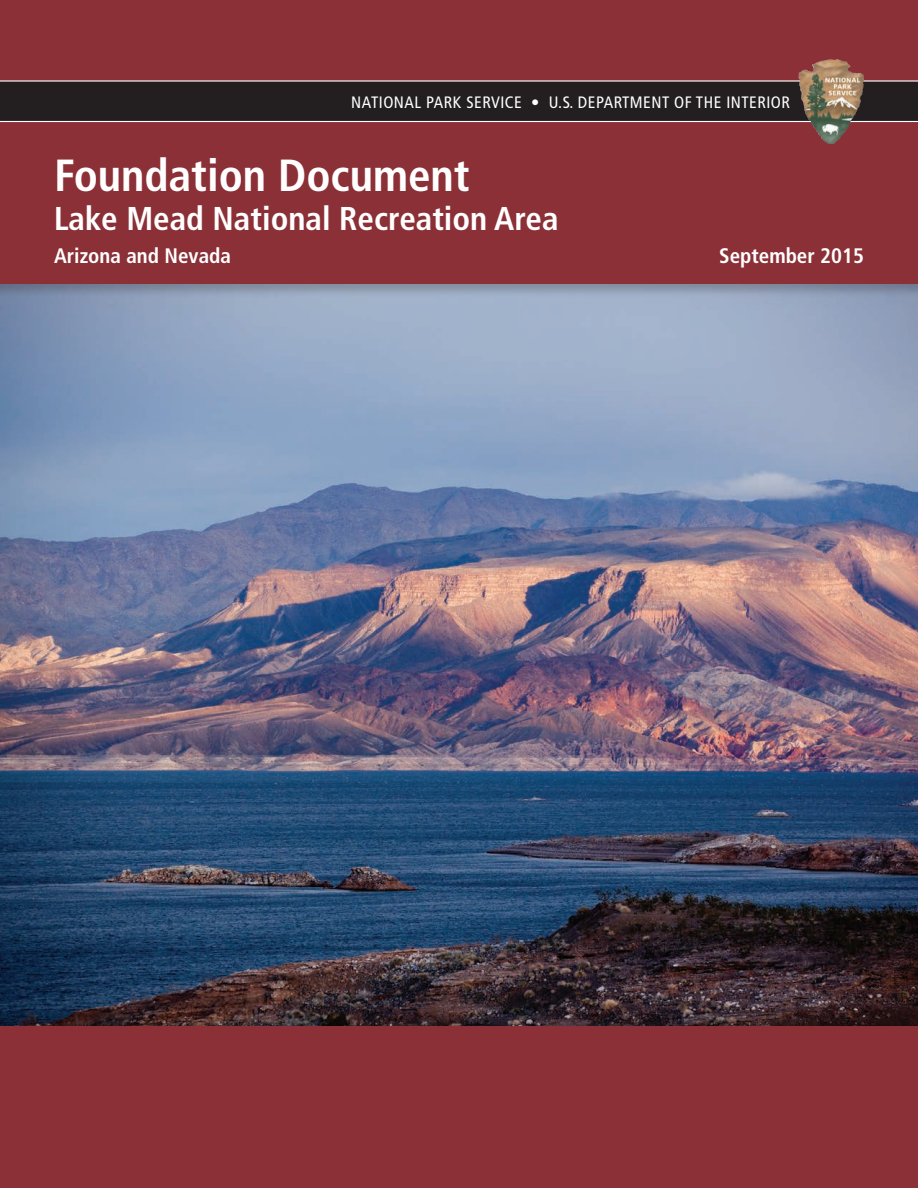
<style>
.page{position:relative;width:918px;height:1188px;background:#fff}
.page>*{position:absolute;margin:0;border:0;box-sizing:border-box;transform-origin:0 0}
.t1{font:700 condensed 45px "Frutiger LT Std";color:#fff}
.t2{font:700 condensed 33px "Frutiger LT Std";color:#fff}
.t3{font:700 condensed 21px "Frutiger LT Std";color:#fff}
.t4{font:condensed 16.5px "Frutiger LT Std";letter-spacing:.03em;color:#fff}
</style>
<div class="page">
<img style="left:0;top:297px;width:918px;height:729px">
<div style="left:0;top:0;width:918px;height:297px;background:#231f20;opacity:.25"></div>
<div style="left:0;top:0;width:918px;height:284px;background:#8c3037"></div>
<svg style="left:0;top:80px;width:918px;height:42px;background:#312c2c"></svg>
<img style="left:799px;top:59px;width:47px;height:85px">
<div style="left:0;top:1026px;width:918px;height:162px;background:#8c3037"></div>
<p class="t4" style="left:351px;top:93px;width:440px">NATIONAL PARK SERVICE • U.S. DEPARTMENT OF THE INTERIOR</p>
<h1 class="t1" style="left:54px;top:149px;width:417px">Foundation Document</h1>
<h1 class="t2" style="left:54px;top:199px;width:506px">Lake Mead National Recreation Area</h1>
<h1 class="t3" style="left:54px;top:244px;width:178px">Arizona and Nevada</h1>
<p class="t3" style="left:719px;top:244px;width:146px">September 2015</p>
</div>
